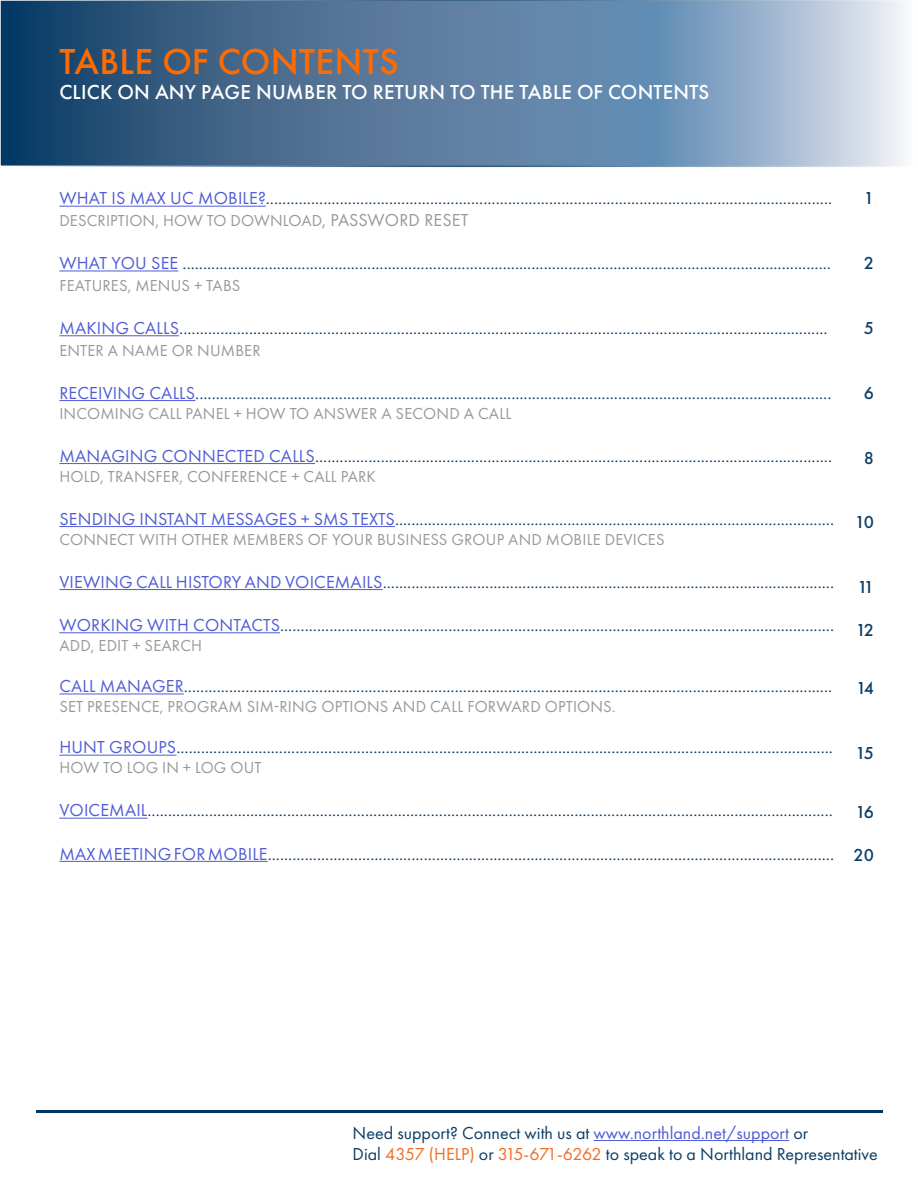
<style>
.page{position:relative;width:918px;height:1188px;background:#fff}
.page>*{position:absolute;margin:0;border:0;box-sizing:border-box;transform-origin:0 0}
.t1{font:500 37.5px "Futura PT";letter-spacing:.01em;color:#ff6b00}
.t2{font:500 21px "Futura PT";letter-spacing:.01em;color:#fff}
.t3{font:18px "Futura PT";letter-spacing:.01em;color:#003764}
.t4{font:18px/21px "Futura PT";color:#0d3d63}
.t5{font:500 18px "Futura PT";letter-spacing:-.115em;color:#0d3d63}
.t6{font:16.5px "Futura PT";letter-spacing:.01em;color:#97999c}
.s1{color:#4f5cd6}
.s2{font-size:18px}
.s3{color:#f36c21}
</style>
<div class="page">
<svg style="left:3px;top:3px;width:902px;height:161px;background:#6282a3"></svg>
<div style="left:0;top:0;width:918px;height:167px;border:2px solid #fff"></div>
<hr style="left:36px;top:1110px;width:846px;height:2px;background:#003764">
<hr style="left:59px;top:206px;width:207px;height:1px;background:#4f5cd6">
<hr style="left:59px;top:271px;width:119px;height:1px;background:#4f5cd6">
<hr style="left:59px;top:335px;width:120px;height:1px;background:#4f5cd6">
<hr style="left:59px;top:400px;width:136px;height:1px;background:#4f5cd6">
<hr style="left:59px;top:463px;width:256px;height:1px;background:#4f5cd6">
<hr style="left:59px;top:526px;width:336px;height:1px;background:#4f5cd6">
<hr style="left:59px;top:589px;width:324px;height:1px;background:#4f5cd6">
<hr style="left:59px;top:632px;width:221px;height:1px;background:#4f5cd6">
<hr style="left:59px;top:694px;width:125px;height:1px;background:#4f5cd6">
<hr style="left:59px;top:755px;width:117px;height:1px;background:#4f5cd6">
<hr style="left:59px;top:818px;width:89px;height:1px;background:#4f5cd6">
<hr style="left:59px;top:861px;width:209px;height:1px;background:#4f5cd6">
<hr style="left:594px;top:1140px;width:195px;height:1px;background:#4f5cd6">
<h1 class="t1" style="left:59px;top:39px;width:341px">TABLE OF CONTENTS</h1>
<p class="t2" style="left:59px;top:79px;width:652px">CLICK ON ANY PAGE NUMBER TO RETURN TO THE TABLE OF CONTENTS</p>
<p class="t3" style="left:59px;top:188px;width:774px"><span class="s1">WHAT IS MAX UC MOBILE?</span>..........................................................................................................................................</p>
<p class="t6" style="left:59px;top:211px;width:411px">DESCRIPTION, HOW TO DOWNLOAD<span class="s2">, PASSWORD RESET</span></p>
<p class="t3" style="left:59px;top:253px;width:773px"><span class="s1">WHAT YOU SEE</span> ..............................................................................................................................................................</p>
<p class="t6" style="left:59px;top:275px;width:183px">FEATURES, MENUS + TABS</p>
<p class="t3" style="left:59px;top:317px;width:770px"><span class="s1">MAKING CALLS</span>..............................................................................................................................................................</p>
<p class="t6" style="left:59px;top:340px;width:203px">ENTER A NAME OR NUMBER</p>
<p class="t3" style="left:59px;top:382px;width:774px"><span class="s1">RECEIVING CALLS</span>...........................................................................................................................................................</p>
<p class="t6" style="left:59px;top:403px;width:453px">INCOMING CALL PANEL + HOW TO ANSWER A SECOND A CALL</p>
<p class="t3" style="left:59px;top:445px;width:774px"><span class="s1">MANAGING CONNECTED CALLS</span>..............................................................................................................................</p>
<p class="t6" style="left:59px;top:466px;width:318px">HOLD, TRANSFER, CONFERENCE + CALL PARK</p>
<p class="t3" style="left:59px;top:508px;width:776px"><span class="s1">SENDING INSTANT MESSAGES + SMS TEXTS</span>...........................................................................................................</p>
<p class="t6" style="left:59px;top:529px;width:607px">CONNECT WITH OTHER MEMBERS OF YOUR BUSINESS GROUP AND MOBILE DEVICES</p>
<p class="t3" style="left:59px;top:571px;width:776px"><span class="s1">VIEWING CALL HISTORY AND VOICEMAILS</span>..............................................................................................................</p>
<p class="t3" style="left:59px;top:614px;width:776px"><span class="s1">WORKING WITH CONTACTS</span>.......................................................................................................................................</p>
<p class="t6" style="left:59px;top:635px;width:144px">ADD, EDIT + SEARCH</p>
<p class="t3" style="left:59px;top:676px;width:774px"><span class="s1">CALL MANAGER</span>..............................................................................................................................................................</p>
<p class="t6" style="left:59px;top:697px;width:558px">SET PRESENCE, PROGRAM SIM-RING OPTIONS AND CALL FORWARD OPTIONS.</p>
<p class="t3" style="left:59px;top:737px;width:775px"><span class="s1">HUNT GROUPS</span>................................................................................................................................................................</p>
<p class="t6" style="left:59px;top:758px;width:204px">HOW TO LOG IN + LOG OUT</p>
<p class="t3" style="left:59px;top:800px;width:775px"><span class="s1">VOICEMAIL</span>.......................................................................................................................................................................</p>
<p class="t3" style="left:59px;top:843px;width:776px"><span class="s1">MAX MEETING FOR MOBILE</span>..........................................................................................................................................</p>
<p class="t5" style="left:864px;top:188px;width:12px">1</p>
<p class="t5" style="left:864px;top:252px;width:12px">2</p>
<p class="t5" style="left:864px;top:317px;width:12px">5</p>
<p class="t5" style="left:864px;top:382px;width:12px">6</p>
<p class="t5" style="left:864px;top:447px;width:12px">8</p>
<p class="t5" style="left:855px;top:512px;width:21px">10</p>
<p class="t5" style="left:857px;top:576px;width:18px">11</p>
<p class="t5" style="left:856px;top:620px;width:20px">12</p>
<p class="t5" style="left:856px;top:677px;width:19px">14</p>
<p class="t5" style="left:856px;top:742px;width:20px">15</p>
<p class="t5" style="left:856px;top:801px;width:20px">16</p>
<p class="t5" style="left:854px;top:845px;width:22px">20</p>
<p class="t4" style="left:353px;top:1122px;width:527px">Need support? Connect with us at <span class="s1">www.northland.net/support</span> or<br>Dial <span class="s3">4357 (HELP)</span> or <span class="s3">315-671-6262</span> to speak to a Northland Representative</p>
</div>
